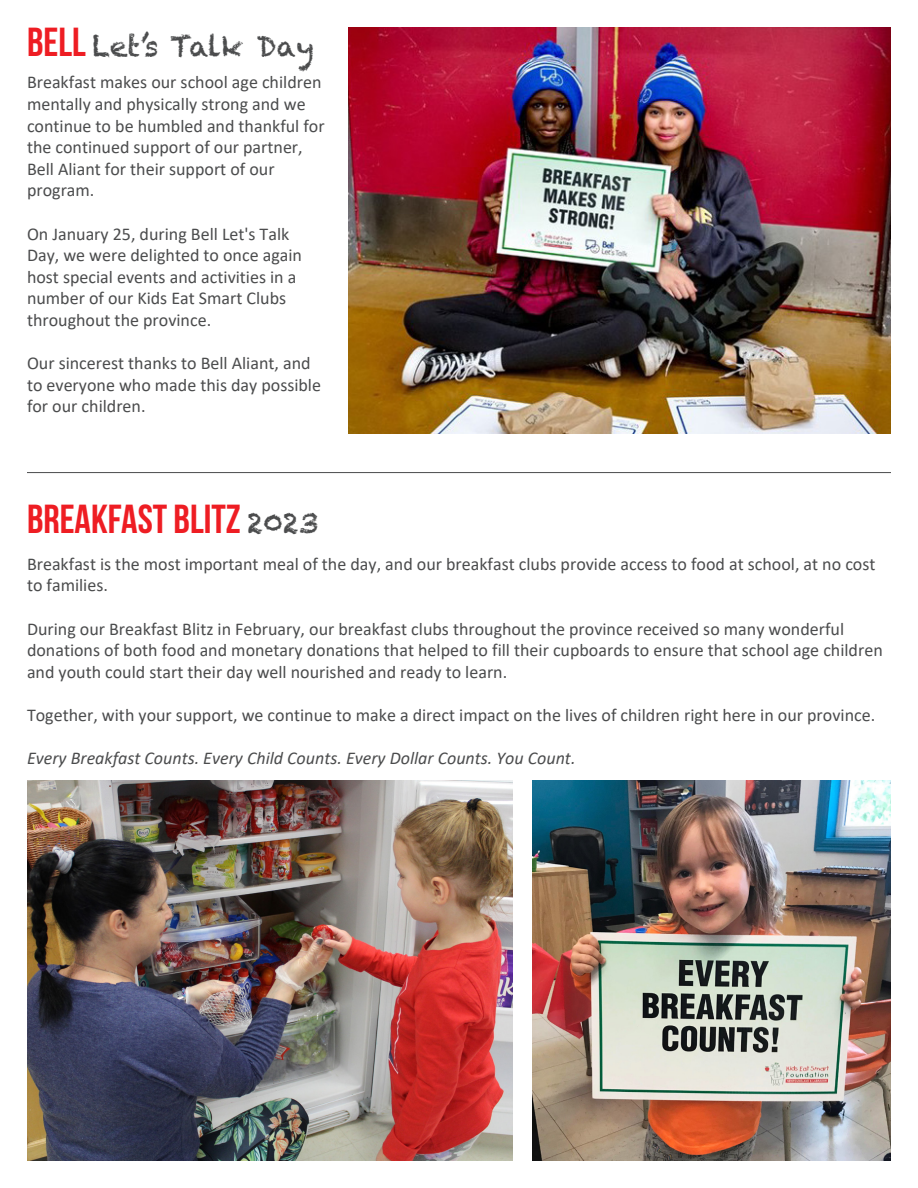
<style>
.page{position:relative;width:918px;height:1188px;background:#fff}
.page>*{position:absolute;margin:0;border:0;box-sizing:border-box;transform-origin:0 0}
.t1{font:700 40.5px "Bebas Neue";color:#ee1d23}
.t2{font:28.5px "Chalkduster";letter-spacing:-.01em;color:#4b4c4d}
.t3{font:18px/21.6px "Calibri";color:#4b4c4d}
.t4{font:italic 18px "Calibri";color:#4b4c4d}
.s1{font-family:"Bebas Neue";font-weight:700;font-size:40.5px;color:#ee1d23}
.s2{font-family:"Chalkduster";font-weight:400;font-size:28.5px;color:#4b4c4d}
</style>
<div class="page">
<img style="left:27px;top:781px;width:486px;height:380px">
<img style="left:532px;top:781px;width:359px;height:380px">
<img style="left:349px;top:27px;width:542px;height:406px">
<hr style="left:27px;top:472px;width:864px;height:1px;background:#4b4c4d">
<p class="t2" style="left:27px;top:29px;width:288px"><span class="s1">BELL</span> Let’s Talk Day</p>
<p class="t3" style="left:27px;top:71px;width:299px">Breakfast makes our school age children mentally and physically strong and we continue to be humbled and thankful for the continued support of our partner, Bell Aliant for their support of our program.</p>
<p class="t3" style="left:27px;top:222px;width:277px">On January 25, during Bell Let's Talk Day, we were delighted to once again host special events and activities in a number of our Kids Eat Smart Clubs throughout the province.</p>
<p class="t3" style="left:27px;top:352px;width:296px">Our sincerest thanks to Bell Aliant, and to everyone who made this day possible for our children.</p>
<p class="t1" style="left:27px;top:496px;width:293px">BREAKFAST BLITZ <span class="s2">2023</span></p>
<p class="t3" style="left:27px;top:552px;width:850px">Breakfast is the most important meal of the day, and our breakfast clubs provide access to food at school, at no cost to families.</p>
<p class="t3" style="left:27px;top:617px;width:857px">During our Breakfast Blitz in February, our breakfast clubs throughout the province received so many wonderful donations of both food and monetary donations that helped to fill their cupboards to ensure that school age children and youth could start their day well nourished and ready to learn.</p>
<p class="t3" style="left:27px;top:704px;width:850px">Together, with your support, we continue to make a direct impact on the lives of children right here in our province.</p>
<p class="t4" style="left:27px;top:746px;width:550px">Every Breakfast Counts. Every Child Counts. Every Dollar Counts. You Count.</p>
</div>
